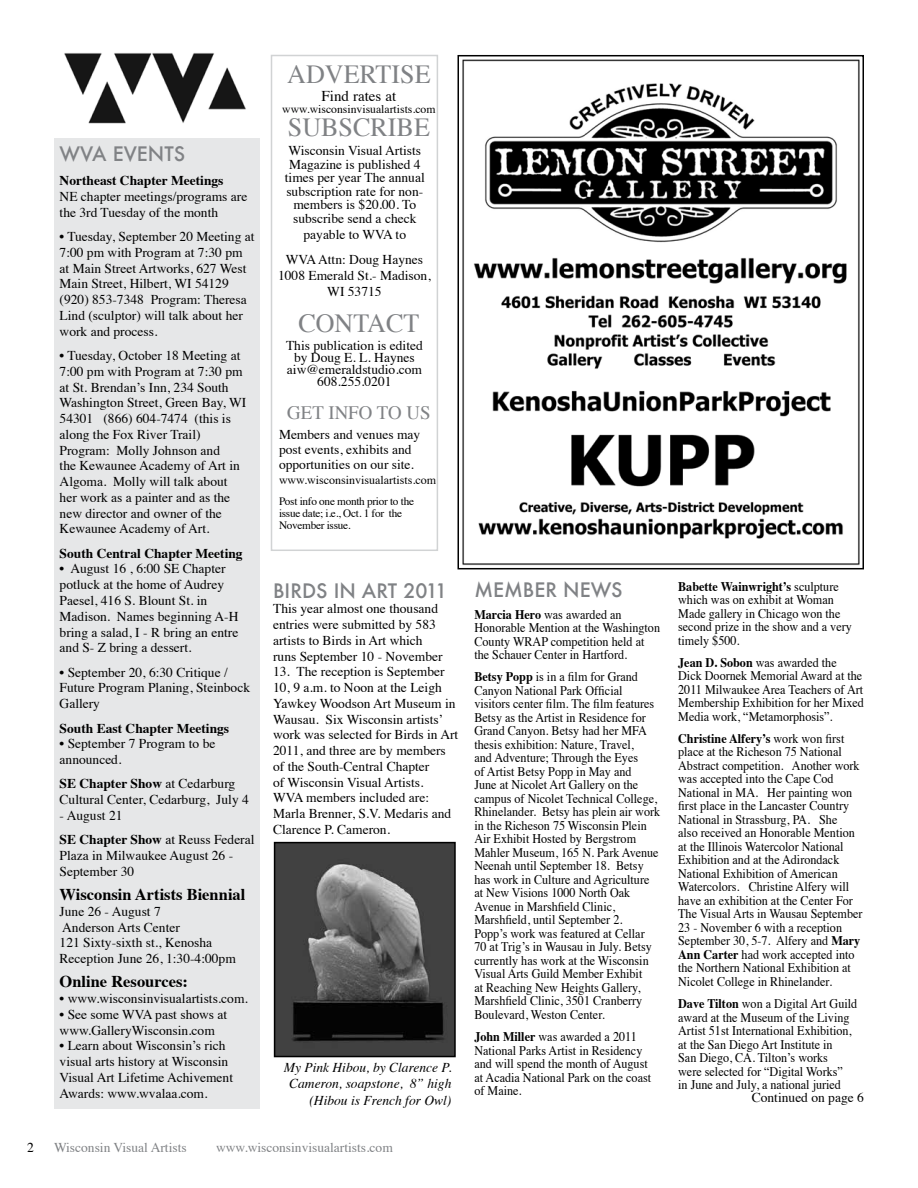
<style>
.page{position:relative;width:918px;height:1188px;background:#fff}
.page>*{position:absolute;margin:0;border:0;box-sizing:border-box;transform-origin:0 0}
.t1{font:26.1px "Times";color:#808285}
.t2{font:500 19.5px "Futura";color:#808285}
.t3{font:18.9px "Times";color:#808285}
.t4{font:700 16.5px "Times";color:#000}
.t5{font:15px "Times";color:#000}
.t6{font:13.5px/15.8px "Times";color:#000}
.t7{font:700 13.5px "Times";color:#000}
.t8{font:italic 13.5px/16.5px "Times";color:#000;text-align:right}
.t9{font:13.5px "Times";color:#808285}
.t10{font:13.2px/13.5px "Times";color:#000;scale:.92 1}
.t11{font:12px "Times";color:#000}
.t12{font:11.7px "Times";color:#000}
.t13{font:11.25px/12px "Times";letter-spacing:-.025em;color:#000}
.s1{font-weight:700}
</style>
<div class="page">
<div style="left:54px;top:55px;width:205px;height:1053px;background:#e6e7e8"></div>
<div style="left:51px;top:40px;width:211px;height:98px;background:#fff"></div>
<img style="left:64px;top:53px;width:182px;height:71px">
<img style="left:462px;top:59px;width:398px;height:507px">
<div style="left:458px;top:55px;width:406px;height:514px;border:2px solid #000"></div>
<div style="left:271px;top:55px;width:167px;height:496px;border:2px solid #d1d3d4"></div>
<img style="left:277px;top:845px;width:176px;height:209px">
<div style="left:274px;top:842px;width:182px;height:215px;border:2px solid #000"></div>
<h2 class="t2" style="left:60px;top:140px;width:127px">WVA EVENTS</h2>
<p class="t7" style="left:60px;top:168px;width:165px">Northeast Chapter Meetings</p>
<p class="t6" style="left:60px;top:187px;width:189px">NE chapter meetings/programs are the 3rd Tuesday of the month</p>
<p class="t6" style="left:60px;top:228px;width:196px">• Tuesday, September 20 Meeting at<br>7:00 pm with Program at 7:30 pm at Main Street Artworks, 627 West<br>Main Street, Hilbert, WI 54129 (920) 853-7348 Program: Theresa<br>Lind (sculptor) will talk about her work and process.</p>
<p class="t6" style="left:60px;top:346px;width:188px">• Tuesday, October 18 Meeting at<br>7:00 pm with Program at 7:30 pm at St. Brendan’s Inn, 234 South<br>Washington Street, Green Bay, WI<br>54301 (866) 604-7474 (this is along the Fox River Trail)<br>Program: Molly Johnson and<br>the Kewaunee Academy of Art in<br>Algoma. Molly will talk about her work as a painter and as the new director and owner of the<br>Kewaunee Academy of Art.</p>
<p class="t7" style="left:60px;top:540px;width:185px">South Central Chapter Meeting</p>
<p class="t6" style="left:60px;top:560px;width:180px">• August 16 , 6:00 SE Chapter potluck at the home of Audrey<br>Paesel, 416 S. Blount St. in<br>Madison. Names beginning A-H bring a salad, I - R bring an entre and S- Z bring a dessert.</p>
<p class="t6" style="left:60px;top:663px;width:192px">• September 20, 6:30 Critique /<br>Future Program Planing, Steinbock<br>Gallery</p>
<p class="t7" style="left:60px;top:715px;width:171px">South East Chapter Meetings</p>
<p class="t6" style="left:60px;top:735px;width:157px">• September 7 Program to be announced.</p>
<p class="t6" style="left:60px;top:775px;width:191px"><span class="s1">SE Chapter Show</span> at Cedarburg<br>Cultural Center, Cedarburg, July 4</p>
<p class="t6" style="left:60px;top:802px;width:196px;line-height:24.5px">- August 21<br><span class="s1">SE Chapter Show</span> at Reuss Federal</p>
<p class="t6" style="left:60px;top:847px;width:175px">Plaza in Milwaukee August 26 -<br>September 30</p>
<p class="t4" style="left:60px;top:879px;width:187px">Wisconsin Artists Biennial</p>
<p class="t6" style="left:60px;top:902px;width:178px">June 26 - August 7<br>Anderson Arts Center<br>121 Sixty-sixth st., Kenosha<br>Reception June 26, 1:30-4:00pm</p>
<p class="t4" style="left:60px;top:966px;width:130px">Online Resources:</p>
<p class="t6" style="left:60px;top:990px;width:190px">• www.wisconsinvisualartists.com.</p>
<p class="t6" style="left:60px;top:1005px;width:169px">• See some WVA past shows at www.GalleryWisconsin.com</p>
<p class="t6" style="left:60px;top:1037px;width:175px">• Learn about Wisconsin’s rich visual arts history at Wisconsin<br>Visual Art Lifetime Achivement<br>Awards: www.wvalaa.com.</p>
<h1 class="t1" style="left:287px;top:50px;width:36px">Advertise</h1>
<p class="t5" style="left:321px;top:82px;width:76px">Find rates at</p>
<p class="t12" style="left:282px;top:98px;width:155px">www.wisconsinvisualartists.com</p>
<h1 class="t1" style="left:288px;top:103px;width:50px">Subscribe</h1>
<p class="t6" style="left:285px;top:143px;width:141px;line-height:13.5px;text-align:center">Wisconsin Visual Artists<br>Magazine is published 4 times per year The annual subscription rate for non&shy;members is $20.00. To subscribe send a check</p>
<p class="t6" style="left:286px;top:221px;width:139px;line-height:24.5px;text-align:center">payable to WVA to<br>WVA Attn: Doug Haynes</p>
<p class="t6" style="left:278px;top:266px;width:154px;line-height:16.5px;text-align:center">1008 Emerald St.- Madison,<br>WI 53715</p>
<h1 class="t1" style="left:298px;top:299px;width:123px">Contact</h1>
<p class="t6" style="left:286px;top:338px;width:138px;line-height:12px;text-align:center">This publication is edited by Doug E. L. Haynes aiw@emeraldstudio.com<br>608.255.0201</p>
<h3 class="t3" style="left:287px;top:394px;width:53px">Get info</h3>
<h3 class="t3" style="left:377px;top:394px;width:55px">to US</h3>
<p class="t6" style="left:279px;top:426px;width:143px;line-height:15px">Members and venues may post events, exhibits and opportunities on our site.</p>
<p class="t11" style="left:279px;top:469px;width:159px">www.wisconsinvisualartists.com</p>
<p class="t13" style="left:279px;top:494px;width:137px">Post info one month prior to the issue date; i.e., Oct. 1 for the<br>November issue.</p>
<h2 class="t2" style="left:273px;top:577px;width:176px">BIRDS IN ART 2011</h2>
<p class="t6" style="left:273px;top:600px;width:171px">This year almost one thousand entries were submitted by 583 artists to Birds in Art which runs September 10 - November</p>
<p class="t6" style="left:273px;top:663px;width:187px">13. The reception is September<br>10, 9 a.m. to Noon at the Leigh<br>Yawkey Woodson Art Museum in<br>Wausau. Six Wisconsin artists’ work was selected for Birds in Art<br>2011, and three are by members of the South-Central Chapter<br>of Wisconsin Visual Artists.<br>WVA members included are:<br>Marla Brenner, S.V. Medaris and<br>Clarence P. Cameron.</p>
<p class="t8" style="left:284px;top:1058px;width:169px">My Pink Hibou, by Clarence P.<br>Cameron, soapstone, 8” high (Hibou is French for Owl)</p>
<p class="t6" style="left:27px;top:1139px;width:8px">2</p>
<p class="t9" style="left:54px;top:1135px;width:134px">Wisconsin Visual Artists</p>
<p class="t9" style="left:216px;top:1135px;width:178px">www.wisconsinvisualartists.com</p>
<h2 class="t2" style="left:474px;top:576px;width:150px">MEMBER N EWS</h2>
<p class="t10" style="left:474px;top:606px;width:203px"><span class="s1">Marcia Hero</span> was awarded an<br>Honorable Mention at the Washington<br>County WRAP competition held at the Schauer Center in Hartford.</p>
<p class="t10" style="left:474px;top:669px;width:203px"><span class="s1">Betsy Popp</span> is in a film for Grand Canyon National Park Official visitors center film. The film features Betsy as the Artist in Residence for Grand Canyon. Betsy had her MFA thesis exhibition: Nature, Travel,<br>and Adventure; Through the Eyes<br>of Artist Betsy Popp in May and<br>June at Nicolet Art Gallery on the campus of Nicolet Technical College, Rhinelander. Betsy has plein air work in the Richeson 75 Wisconsin Plein Air Exhibit Hosted by Bergstrom Mahler Museum, 165 N. Park Avenue Neenah until September 18. Betsy has work in Culture and Agriculture at New Visions 1000 North Oak Avenue in Marshfield Clinic, Marshfield, until September 2.<br>Popp’s work was featured at Cellar<br>70 at Trig’s in Wausau in July. Betsy currently has work at the Wisconsin Visual Arts Guild Member Exhibit<br>at Reaching New Heights Gallery, Marshfield Clinic, 3501 Cranberry Boulevard, Weston Center.</p>
<p class="t10" style="left:474px;top:1029px;width:194px"><span class="s1">John Miller</span> was awarded a 2011<br>National Parks Artist in Residency and will spend the month of August at Acadia National Park on the coast of Maine.</p>
<p class="t10" style="left:678px;top:578px;width:190px"><span class="s1">Babette Wainwright’s</span> sculpture which was on exhibit at Woman<br>Made gallery in Chicago won the second prize in the show and a very timely $500.</p>
<p class="t10" style="left:678px;top:654px;width:203px"><span class="s1">Jean D. Sobon</span> was awarded the<br>Dick Doornek Memorial Award at the 2011 Milwaukee Area Teachers of Art Membership Exhibition for her Mixed Media work, “Metamorphosis”.</p>
<p class="t10" style="left:678px;top:731px;width:202px"><span class="s1">Christine Alfery’s</span> work won first place at the Richeson 75 National Abstract competition. Another work was accepted into the Cape Cod National in MA. Her painting won first place in the Lancaster Country National in Strassburg, PA. She<br>also received an Honorable Mention at the Illinois Watercolor National Exhibition and at the Adirondack National Exhibition of American Watercolors. Christine Alfery will have an exhibition at the Center For The Visual Arts in Wausau September 23 - November 6 with a reception September 30, 5-7. Alfery and <span class="s1">Mary Ann Carter</span> had work accepted into the Northern National Exhibition at Nicolet College in Rhinelander.</p>
<p class="t10" style="left:678px;top:996px;width:196px"><span class="s1">Dave Tilton</span> won a Digital Art Guild award at the Museum of the Living Artist 51st International Exhibition, at the San Diego Art Institute in<br>San Diego, CA. Tilton’s works<br>were selected for “Digital Works”<br>in June and July, a national juried</p>
<p class="t6" style="left:752px;top:1088px;width:114px">Continued on page 6</p>
</div>
